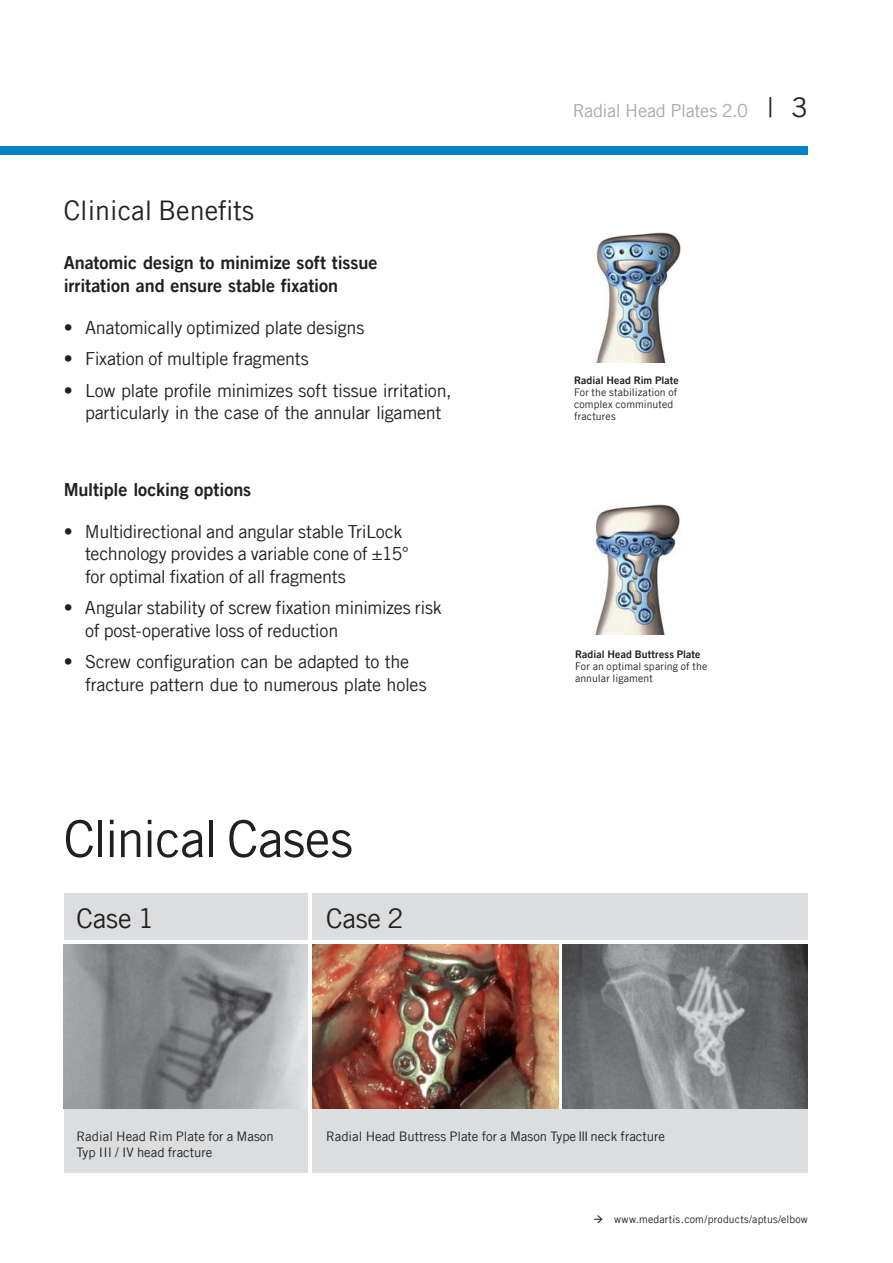
<style>
.page{position:relative;width:893px;height:1263px;background:#fff}
.page>*{position:absolute;margin:0;border:0;box-sizing:border-box;transform-origin:0 0}
.t1{font:51px "Trade Gothic LT Com";letter-spacing:-.03em;color:#231f20}
.t2{font:27px "Trade Gothic LT Com";color:#231f20}
.t3{font:18px/22.5px "Trade Gothic LT Com";letter-spacing:-.02em;color:#231f20}
.t4{font:18px/22.5px "Trade Gothic LT Com Bd 2";letter-spacing:-.005em;color:#231f20}
.t5{font:18px "Trade Gothic LT Com";letter-spacing:-.02em;color:#a7a9ac}
.t6{font:13.2px/15.8px "Trade Gothic LT Com";color:#231f20}
.t7{font:10.5px/12px "Trade Gothic LT Com";letter-spacing:.015em;color:#231f20}
.t8{font:10.5px "Trade Gothic LT Com Bd 2";letter-spacing:.01em;color:#231f20}
.s1{font-size:27px;color:#231f20}
</style>
<div class="page">
<div style="left:0;top:147px;width:808px;height:8px;background:#0080c6"></div>
<img style="left:594px;top:232px;width:87px;height:130px">
<img style="left:589px;top:504px;width:92px;height:130px">
<div style="left:64px;top:893px;width:244px;height:47px;background:#dcddde"></div>
<div style="left:312px;top:893px;width:496px;height:47px;background:#dcddde"></div>
<div style="left:64px;top:1109px;width:244px;height:63px;background:#dcddde"></div>
<div style="left:312px;top:1109px;width:496px;height:63px;background:#dcddde"></div>
<img style="left:312px;top:944px;width:246px;height:165px">
<img style="left:563px;top:944px;width:245px;height:165px">
<img style="left:64px;top:944px;width:244px;height:165px">
<h2 class="t2" style="left:64px;top:194px;width:192px">Clinical Benefits</h2>
<p class="t4" style="left:64px;top:251px;width:315px">Anatomic design to minimize soft tissue irritation and ensure stable fixation</p>
<p class="t3" style="left:64px;top:316px;width:302px">• Anatomically optimized plate designs</p>
<p class="t3" style="left:64px;top:347px;width:246px">• Fixation of multiple fragments</p>
<p class="t3" style="left:85px;top:379px;width:368px;text-indent:-21px">• Low plate profile minimizes soft tissue irritation, particularly in the case of the annular ligament</p>
<p class="t4" style="left:64px;top:477px;width:189px">Multiple locking options</p>
<p class="t3" style="left:85px;top:520px;width:326px;text-indent:-21px">• Multidirectional and angular stable TriLock technology provides a variable cone of ±15° for optimal fixation of all fragments</p>
<p class="t3" style="left:85px;top:596px;width:358px;text-indent:-21px">• Angular stability of screw fixation minimizes risk of post-operative loss of reduction</p>
<p class="t3" style="left:85px;top:650px;width:343px;text-indent:-21px">• Screw configuration can be adapted to the fracture pattern due to numerous plate holes</p>
<h1 class="t1" style="left:64px;top:808px;width:291px">Clinical Cases</h1>
<h2 class="t2" style="left:77px;top:902px;width:79px">Case 1</h2>
<h2 class="t2" style="left:326px;top:902px;width:79px">Case 2</h2>
<p class="t5" style="left:573px;top:100px;width:237px">Radial Head Plates 2.0 <span class="s1">| 3</span></p>
<p class="t8" style="left:574px;top:374px;width:106px">Radial Head Rim Plate</p>
<p class="t7" style="left:574px;top:387px;width:105px">For the stabilization of complex comminuted fractures</p>
<p class="t8" style="left:575px;top:647px;width:127px">Radial Head Buttress Plate</p>
<p class="t7" style="left:575px;top:660px;width:134px">For an optimal sparing of the annular ligament</p>
<p class="t6" style="left:77px;top:1128px;width:199px">Radial Head Rim Plate for a Mason<br>Typ III / IV head fracture</p>
<p class="t6" style="left:326px;top:1128px;width:341px">Radial Head Buttress Plate for a Mason Type III neck fracture</p>
<p class="t7" style="left:593px;top:1213px;width:216px">→ www.medartis.com/products/aptus/elbow</p>
</div>
